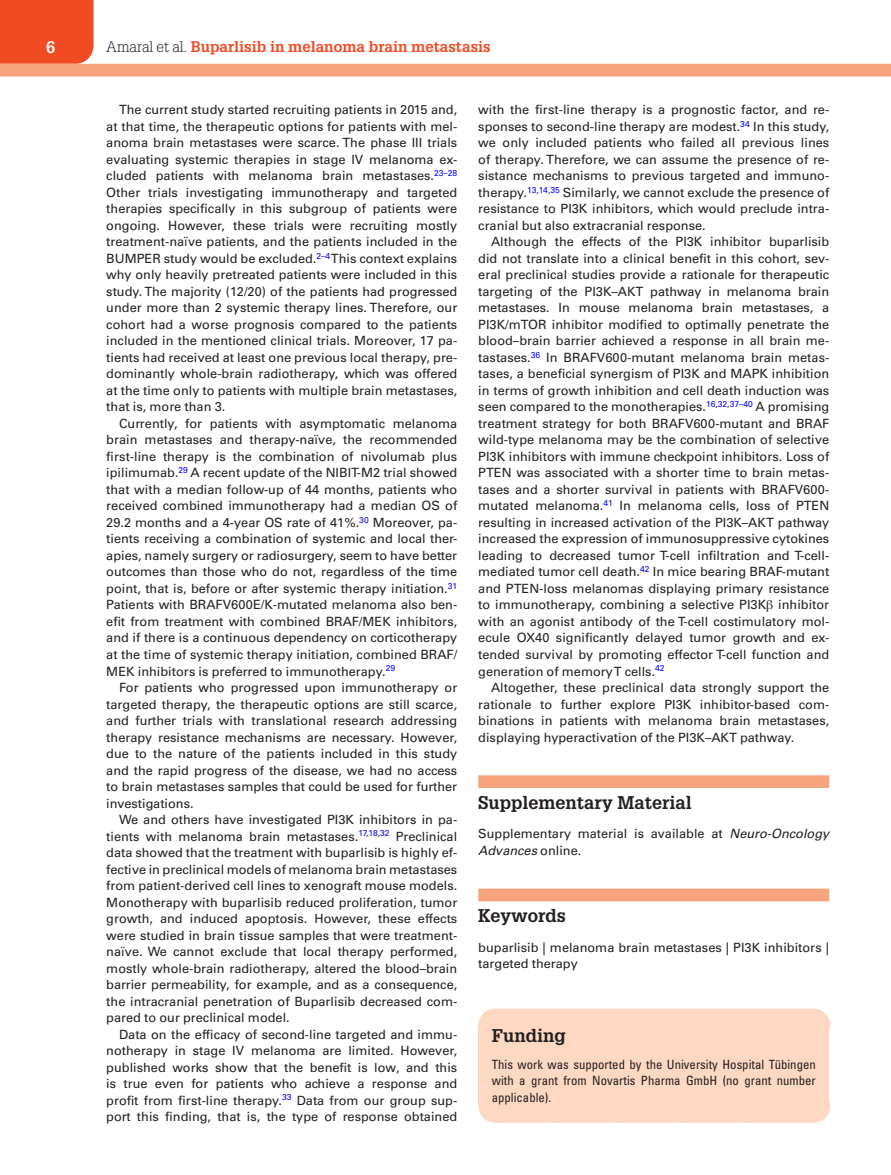
<style>
.page{position:relative;width:891px;height:1175px;background:#fff}
.page>*{position:absolute;margin:0;border:0;box-sizing:border-box;transform-origin:0 0}
.t1{font:700 18px "Glypha LT Std";color:#231f20}
.t2{font:700 16.5px "Glypha LT Std";color:#fff}
.t3{font:700 15px "Glypha LT Std";color:#f04b22}
.t4{font:12.75px/16.5px "Univers LT Std";color:#231f20;text-align:justify}
.t5{font:condensed 12.75px/16.5px "Univers LT Std";color:#231f20;text-align:justify}
.s1{font-weight:300;color:#231f20}
.s2{font-family:"Gandhari Unicode"}
.s3{font-style:italic}
</style>
<div class="page">
<div style="left:0;top:0;width:94px;height:64px;background:#f04b22"></div>
<div style="left:0;top:64px;width:891px;height:12px;background:#f7a37d"></div>
<div style="left:478px;top:775px;width:351px;height:13px;background:#f7a37d"></div>
<div style="left:478px;top:888px;width:351px;height:13px;background:#f7a37d"></div>
<div style="left:478px;top:1025px;width:351px;height:33px;background:#fdd8c3"></div>
<div style="left:495px;top:1008px;width:318px;height:33px;background:#fdd8c3"></div>
<svg style="left:558px;top:1008px;width:223px;height:1px"></svg>
<hr style="left:813px;top:1008px;width:1px;height:33px;background:#fdd8c3">
<div style="left:478px;top:1056px;width:351px;height:49px;background:#fdd8c3"></div>
<div style="left:495px;top:1089px;width:318px;height:33px;background:#fdd8c3"></div>
<hr style="left:813px;top:1089px;width:1px;height:33px;background:#fdd8c3">
<p class="t2" style="left:46px;top:37px;width:11px">6</p>
<p class="t3" style="left:106px;top:37px;width:386px"><span class="s1">Amaral et al.</span> Buparlisib in melanoma brain metastasis</p>
<p class="t4" style="left:106px;top:102px;width:353px;text-indent:13px">The current study started recruiting patients in 2015 and, at that time, the therapeutic options for patients with mel&shy;anoma brain metastases were scarce. The phase III trials evaluating systemic therapies in stage IV melanoma ex&shy;cluded patients with melanoma brain metastases.<sup>23–28<br></sup>Other trials investigating immunotherapy and targeted therapies specifically in this subgroup of patients were ongoing. However, these trials were recruiting mostly treatment-naïve patients, and the patients included in the BUMPER study would be excluded.<sup>2–4</sup> This context explains why only heavily pretreated patients were included in this study. The majority (12/20) of the patients had progressed under more than 2 systemic therapy lines. Therefore, our cohort had a worse prognosis compared to the patients included in the mentioned clinical trials. Moreover, 17 pa&shy;tients had received at least one previous local therapy, pre&shy;dominantly whole-brain radiotherapy, which was offered at the time only to patients with multiple brain metastases, that is, more than 3.</p>
<p class="t4" style="left:106px;top:415px;width:353px;text-indent:13px">Currently, for patients with asymptomatic melanoma brain metastases and therapy-naïve, the recommended first-line therapy is the combination of nivolumab plus ipilimumab.<sup>29</sup> A recent update of the NIBIT-M2 trial showed that with a median follow-up of 44 months, patients who received combined immunotherapy had a median OS of 29.2 months and a 4-year OS rate of 41%.<sup>30</sup> Moreover, pa&shy;tients receiving a combination of systemic and local ther&shy;apies, namely surgery or radiosurgery, seem to have better outcomes than those who do not, regardless of the time point, that is, before or after systemic therapy initiation.<sup>31<br></sup>Patients with BRAFV600E/K-mutated melanoma also ben&shy;efit from treatment with combined BRAF/MEK inhibitors, and if there is a continuous dependency on corticotherapy at the time of systemic therapy initiation, combined BRAF/ MEK inhibitors is preferred to immunotherapy.<sup>29</sup></p>
<p class="t4" style="left:106px;top:679px;width:353px;text-indent:13px">For patients who progressed upon immunotherapy or targeted therapy, the therapeutic options are still scarce, and further trials with translational research addressing therapy resistance mechanisms are necessary. However, due to the nature of the patients included in this study and the rapid progress of the disease, we had no access to brain metastases samples that could be used for further investigations.</p>
<p class="t4" style="left:106px;top:811px;width:353px;text-indent:13px">We and others have investigated PI3K inhibitors in pa&shy;tients with melanoma brain metastases.<sup>17</sup><sup>,</sup><sup>18</sup><sup>,</sup><sup>32</sup> Preclinical data showed that the treatment with buparlisib is highly ef&shy;fective in preclinical models of melanoma brain metastases from patient-derived cell lines to xenograft mouse models.<br>Monotherapy with buparlisib reduced proliferation, tumor growth, and induced apoptosis. However, these effects were studied in brain tissue samples that were treatment&shy;naïve. We cannot exclude that local therapy performed, mostly whole-brain radiotherapy, altered the blood–brain barrier permeability, for example, and as a consequence, the intracranial penetration of Buparlisib decreased com&shy;pared to our preclinical model.</p>
<p class="t4" style="left:106px;top:1026px;width:353px;text-indent:13px">Data on the efficacy of second-line targeted and immu&shy;notherapy in stage IV melanoma are limited. However, published works show that the benefit is low, and this is true even for patients who achieve a response and profit from first-line therapy.<sup>33</sup> Data from our group sup&shy;port this finding, that is, the type of response obtained</p>
<p class="t4" style="left:478px;top:102px;width:353px">with the first-line therapy is a prognostic factor, and re&shy;sponses to second-line therapy are modest.<sup>34</sup> In this study, we only included patients who failed all previous lines of therapy. Therefore, we can assume the presence of re&shy;sistance mechanisms to previous targeted and immuno&shy;therapy.<sup>13</sup><sup>,</sup><sup>14</sup><sup>,</sup><sup>35</sup> Similarly, we cannot exclude the presence of resistance to PI3K inhibitors, which would preclude intra&shy;cranial but also extracranial response.</p>
<p class="t4" style="left:478px;top:234px;width:353px;text-indent:13px">Although the effects of the PI3K inhibitor buparlisib did not translate into a clinical benefit in this cohort, sev&shy;eral preclinical studies provide a rationale for therapeutic targeting of the PI3K–AKT pathway in melanoma brain metastases. In mouse melanoma brain metastases, a PI3K/mTOR inhibitor modified to optimally penetrate the blood–brain barrier achieved a response in all brain me&shy;tastases.<sup>36</sup> In BRAFV600-mutant melanoma brain metas&shy;tases, a beneficial synergism of PI3K and MAPK inhibition in terms of growth inhibition and cell death induction was seen compared to the monotherapies.<sup>16</sup><sup>,</sup><sup>32</sup><sup>,</sup><sup>37–40</sup> A promising treatment strategy for both BRAFV600-mutant and BRAF wild-type melanoma may be the combination of selective PI3K inhibitors with immune checkpoint inhibitors. Loss of PTEN was associated with a shorter time to brain metas&shy;tases and a shorter survival in patients with BRAFV600- mutated melanoma.<sup>41</sup> In melanoma cells, loss of PTEN resulting in increased activation of the PI3K–AKT pathway increased the expression of immunosuppressive cytokines leading to decreased tumor T-cell infiltration and T-cell&shy;mediated tumor cell death.<sup>42</sup> In mice bearing BRAF-mutant and PTEN-loss melanomas displaying primary resistance to immunotherapy, combining a selective PI3K<span class="s2">β</span> inhibitor with an agonist antibody of the T-cell costimulatory mol&shy;ecule OX40 significantly delayed tumor growth and ex&shy;tended survival by promoting effector T-cell function and generation of memory T cells.<sup>42</sup></p>
<p class="t4" style="left:478px;top:679px;width:353px;text-indent:13px">Altogether, these preclinical data strongly support the rationale to further explore PI3K inhibitor-based com&shy;binations in patients with melanoma brain metastases, displaying hyperactivation of the PI3K–AKT pathway.</p>
<h1 class="t1" style="left:478px;top:791px;width:215px">Supplementary Material</h1>
<p class="t4" style="left:478px;top:825px;width:353px">Supplementary material is available at <span class="s3">Neuro-Oncology<br>Advances</span> online.</p>
<h1 class="t1" style="left:478px;top:904px;width:89px">Keywords</h1>
<p class="t4" style="left:478px;top:939px;width:353px">buparlisib | melanoma brain metastases | PI3K inhibitors | targeted therapy</p>
<h1 class="t1" style="left:492px;top:1024px;width:76px">Funding</h1>
<p class="t5" style="left:492px;top:1055px;width:326px">This work was supported by the University Hospital Tübingen with a grant from Novartis Pharma GmbH (no grant number applicable).</p>
</div>
